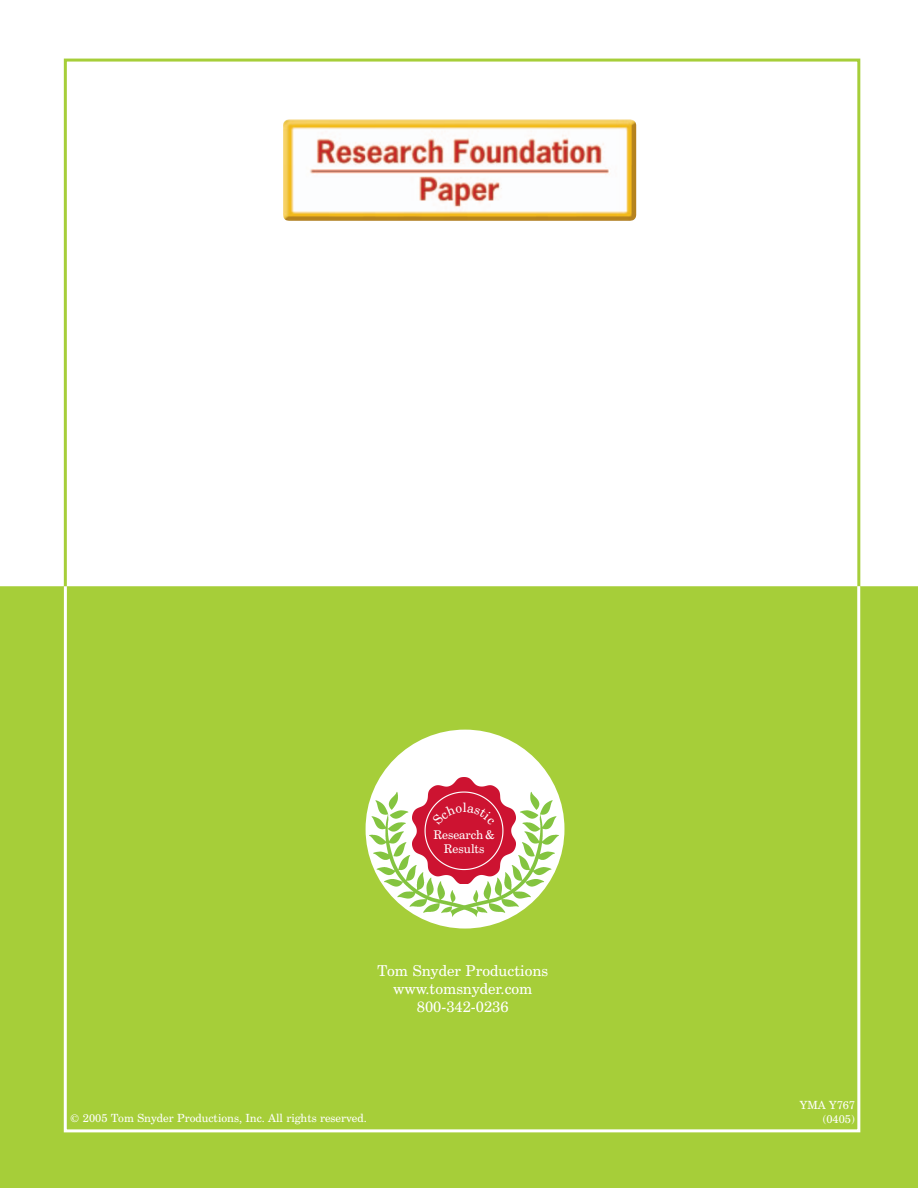
<style>
.page{position:relative;width:918px;height:1188px;background:#fff}
.page>*{position:absolute;margin:0;border:0;box-sizing:border-box;transform-origin:0 0}
.t1{font:15px/18px "Century Schoolbook BT";color:#fff;text-align:center}
.t2{font:12.75px "Century Schoolbook BT";color:#fff}
.t3{font:12px/14.2px "Century Schoolbook BT";color:#fff;text-align:center}
.t4{font:11.25px "Century Schoolbook BT";color:#fff}
</style>
<div class="page">
<div style="left:0;top:586px;width:918px;height:602px;background:#a6ce39"></div>
<div style="left:366px;top:730px;width:198px;height:199px;background:#fff;border-radius:50%"></div>
<img style="left:495px;top:782px;width:65px;height:153px">
<img style="left:368px;top:783px;width:127px;height:153px">
<img style="left:413px;top:777px;width:103px;height:107px">
<img style="left:283px;top:119px;width:353px;height:102px">
<div style="left:64px;top:59px;width:796px;height:546px;border:3px solid #a6ce39"></div>
<div style="left:64px;top:585px;width:796px;height:547px;border:3px solid #fff"></div>
<svg style="left:432px;top:805px;width:63px;height:20px"></svg>
<p class="t2" style="left:463px;top:803px;width:5px">l</p>
<p class="t3" style="left:434px;top:828px;width:63px">Research &amp;<br>Results</p>
<h1 class="t1" style="left:377px;top:963px;width:172px">Tom Snyder Productions www.tomsnyder.com<br>800-342-0236</h1>
<p class="t4" style="left:800px;top:1101px;width:57px">YMA Y767</p>
<p class="t4" style="left:70px;top:1114px;width:298px">© 2005 Tom Snyder Productions, Inc. All rights reserved.</p>
<p class="t4" style="left:822px;top:1115px;width:34px">(0405)</p>
</div>
